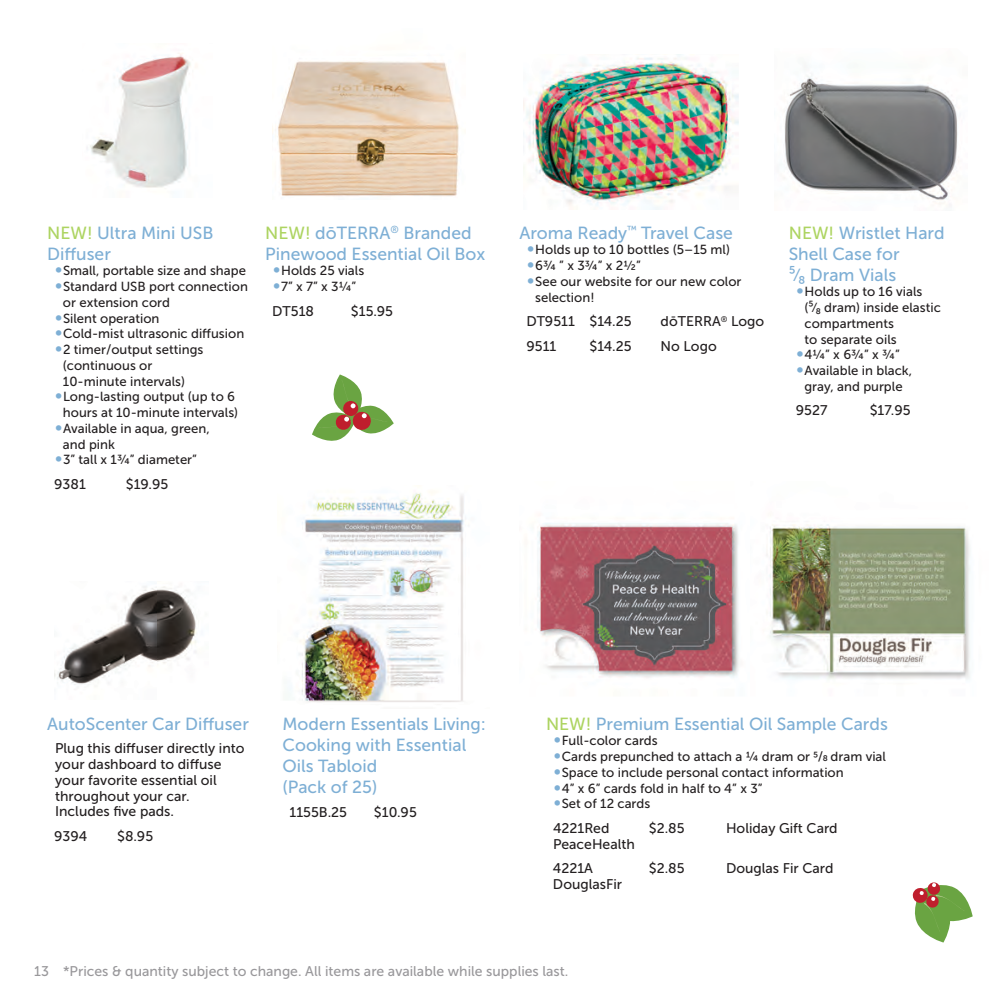
<style>
.page{position:relative;width:1008px;height:1008px;background:#fff}
.page>*{position:absolute;margin:0;border:0;box-sizing:border-box;transform-origin:0 0}
.t1{font:17.5px/21px "Museo Sans 500";color:#7eafd5}
.t2{font:14px/15.8px "Museo Sans 500";color:#231f20}
.t3{font:14px "Museo Sans 500";color:#99989b}
.t4{font:13.12px/15.8px "Museo Sans 500";color:#231f20}
.s1{color:#add461}
.s2{font-size:17.5px;color:#7eafd5}
</style>
<div class="page">
<img style="left:784px;top:76px;width:175px;height:128px">
<img style="left:90px;top:53px;width:107px;height:135px">
<img style="left:524px;top:54px;width:215px;height:156px">
<img style="left:55px;top:586px;width:141px;height:99px">
<img style="left:537px;top:523px;width:202px;height:155px">
<img style="left:766px;top:524px;width:204px;height:155px">
<img style="left:290px;top:492px;width:174px;height:210px">
<img style="left:278px;top:61px;width:181px;height:135px">
<svg style="left:312px;top:375px;width:82px;height:66px"></svg>
<svg style="left:912px;top:882px;width:61px;height:61px"></svg>
<h1 class="t1" style="left:47px;top:222px;width:168px"><span class="s1">NEW!</span> Ultra Mini USB<br>Diffuser</h1>
<p class="t4" style="left:55px;top:263px;width:192px"><span class="s2">•</span> Small, portable size and shape</p>
<p class="t4" style="left:63px;top:279px;width:186px;text-indent:-8px"><span class="s2">•</span> Standard USB port connection or extension cord</p>
<p class="t4" style="left:55px;top:310px;width:106px"><span class="s2">•</span> Silent operation</p>
<p class="t4" style="left:55px;top:326px;width:191px"><span class="s2">•</span> Cold-mist ultrasonic diffusion</p>
<p class="t4" style="left:63px;top:342px;width:142px;text-indent:-8px"><span class="s2">•</span> 2 timer/output settings (continuous or<br>10-minute intervals)</p>
<p class="t4" style="left:55px;top:389px;width:185px;text-align:center"><span class="s2">•</span> Long-lasting output (up to 6 hours at 10-minute intervals)</p>
<p class="t4" style="left:63px;top:421px;width:148px;text-indent:-8px"><span class="s2">•</span> Available in aqua, green, and pink</p>
<p class="t4" style="left:55px;top:452px;width:143px"><span class="s2">•</span> 3” tall x 1¾” diameter”</p>
<p class="t2" style="left:54px;top:476px;width:33px">9381</p>
<p class="t2" style="left:126px;top:476px;width:44px">$19.95</p>
<h1 class="t1" style="left:265px;top:222px;width:221px"><span class="s1">NEW!</span> dōTERRA<sup>®</sup> Branded<br>Pinewood Essential Oil Box</h1>
<p class="t4" style="left:273px;top:263px;width:93px"><span class="s2">•</span>Holds 25 vials</p>
<p class="t4" style="left:273px;top:279px;width:84px"><span class="s2">•</span>7” x 7” x 3¼”</p>
<p class="t2" style="left:272px;top:303px;width:43px">DT518</p>
<p class="t2" style="left:351px;top:303px;width:44px">$15.95</p>
<h1 class="t1" style="left:519px;top:222px;width:215px">Aroma Ready<sup>™</sup> Travel Case</h1>
<p class="t4" style="left:527px;top:242px;width:204px"><span class="s2">•</span> H olds up to 10 bottles (5–15 ml)</p>
<p class="t4" style="left:527px;top:258px;width:115px"><span class="s2">•</span>6¾ ” x 3¾” x 2½”</p>
<p class="t4" style="left:535px;top:274px;width:208px;text-indent:-8px"><span class="s2">•</span>See our website for our new color selection!</p>
<p class="t2" style="left:526px;top:314px;width:107px">DT9511 $14.25</p>
<p class="t2" style="left:661px;top:314px;width:105px">dōTERRA<sup>®</sup> Logo</p>
<p class="t2" style="left:526px;top:338px;width:31px">9511</p>
<p class="t2" style="left:589px;top:338px;width:44px">$14.25</p>
<p class="t2" style="left:661px;top:338px;width:58px">No Logo</p>
<h1 class="t1" style="left:789px;top:222px;width:157px"><span class="s1">NEW!</span> Wristlet Hard<br>Shell Case for<br>⁵/₈ Dram Vial s</h1>
<p class="t4" style="left:805px;top:284px;width:138px;text-indent:-8px"><span class="s2">•</span> H olds up to 16 vials (⁵/₈ dram) inside elastic compartments<br>to separate oils</p>
<p class="t4" style="left:797px;top:347px;width:105px"><span class="s2">•</span>4¼” x 6¾” x ¾”</p>
<p class="t4" style="left:797px;top:363px;width:117px;text-align:center"><span class="s2">•</span> Available in black, gray, and purple</p>
<p class="t2" style="left:796px;top:403px;width:33px">9527</p>
<p class="t2" style="left:870px;top:403px;width:42px">$17.95</p>
<h1 class="t1" style="left:47px;top:713px;width:203px">AutoScenter Car Diffuser</h1>
<p class="t2" style="left:55px;top:741px;width:191px">Plug this diffuser directly into your dashboard to diffuse your favorite essential oil throughout your car.<br>Includes five pads.</p>
<p class="t2" style="left:54px;top:828px;width:35px">9394</p>
<p class="t2" style="left:117px;top:828px;width:37px">$8.95</p>
<h1 class="t1" style="left:282px;top:713px;width:205px">Modern Essentials Living:<br>Cooking with Essential<br>Oils Tabloid<br>(Pack of 25)</h1>
<p class="t2" style="left:289px;top:804px;width:59px">1155B.25</p>
<p class="t2" style="left:374px;top:804px;width:44px">$10.95</p>
<h1 class="t1" style="left:546px;top:713px;width:343px"><span class="s1">NEW!</span> Premium Essential Oil Sample Cards</h1>
<p class="t4" style="left:554px;top:733px;width:105px"><span class="s2">•</span> Full-color cards</p>
<p class="t4" style="left:554px;top:749px;width:334px"><span class="s2">•</span> Cards prepunched to attach a ¼ dram or 5/ 8 dram vial</p>
<p class="t4" style="left:554px;top:765px;width:291px"><span class="s2">•</span> Space to include personal contact information</p>
<p class="t4" style="left:554px;top:780px;width:210px"><span class="s2">•</span> 4” x 6” cards fold in half to 4” x 3”</p>
<p class="t4" style="left:554px;top:796px;width:98px"><span class="s2">•</span> Set of 12 cards</p>
<p class="t2" style="left:553px;top:820px;width:83px">4221Red<br>PeaceHealth</p>
<p class="t2" style="left:649px;top:820px;width:37px">$2.85</p>
<p class="t2" style="left:726px;top:820px;width:113px">Holiday Gift Card</p>
<p class="t2" style="left:553px;top:860px;width:71px">4221A<br>DouglasFir</p>
<p class="t2" style="left:649px;top:860px;width:37px">$2.85</p>
<p class="t2" style="left:726px;top:860px;width:109px">Douglas Fir Card</p>
<p class="t3" style="left:34px;top:963px;width:536px">13 *Prices &amp; quantity subject to change. All items are available while supplies last.</p>
</div>
